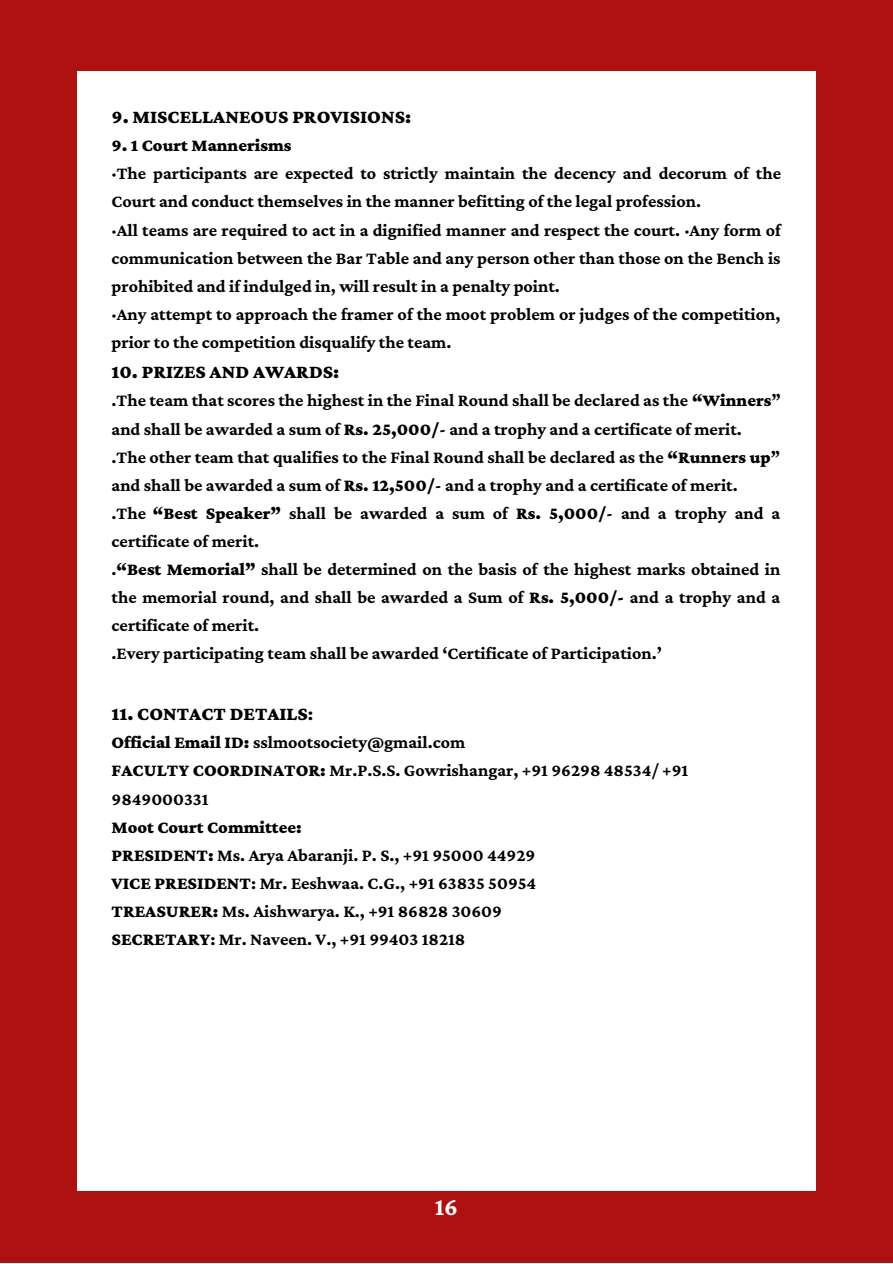
<style>
.page{position:relative;width:893px;height:1264px;background:#fff}
.page>*{position:absolute;margin:0;border:0;box-sizing:border-box;transform-origin:0 0}
.t1{font:700 25.35px "Crimson Pro";color:#fff}
.t2{font:900 19.5px "Crimson Pro";color:#000}
.t3{font:700 18px/28px "Crimson Pro";color:#000}
.t4{font:900 18px "Crimson Pro";color:#000}
.s1{font-weight:900}
.s2{font-weight:700}
</style>
<div class="page">
<div style="left:0;top:0;width:892px;height:1262px;background:#af1010"></div>
<div style="left:77px;top:71px;width:738px;height:1119px;background:#fff"></div>
<p class="t2" style="left:111px;top:106px;width:301px">9. MISCELLANEOUS PROVISIONS:</p>
<p class="t4" style="left:111px;top:135px;width:181px">9. 1 Court Mannerisms</p>
<p class="t3" style="left:111px;top:159px;width:671px">·The participants are expected to strictly maintain the decency and decorum of the Court and conduct themselves in the manner befitting of the legal profession.<br>·All teams are required to act in a dignified manner and respect the court. ·Any form of communication between the Bar Table and any person other than those on the Bench is prohibited and if indulged in, will result in a penalty point.<br>·Any attempt to approach the framer of the moot problem or judges of the competition, prior to the competition disqualify the team.</p>
<p class="t2" style="left:111px;top:361px;width:229px">10. PRIZES AND AWARDS:</p>
<p class="t3" style="left:111px;top:386px;width:671px">.The team that scores the highest in the Final Round shall be declared as the <span class="s1">“Winners</span>” and shall be awarded a sum of <span class="s1">Rs. 25,000/</span>- and a trophy and a certificate of merit.<br>.The other team that qualifies to the Final Round shall be declared as the <span class="s1">“Runners up</span>” and shall be awarded a sum of <span class="s1">Rs. 12,500/</span>- and a trophy and a certificate of merit.<br>.The <span class="s1">“Best Speaker”</span> shall be awarded a sum of <span class="s1">Rs. 5,000/</span>- and a trophy and a certificate of merit.<br>.<span class="s1">“Best Memorial”</span> shall be determined on the basis of the highest marks obtained in the memorial round, and shall be awarded a Sum of <span class="s1">Rs. 5,000/-</span> and a trophy and a certificate of merit.<br>.Every participating team shall be awarded ‘Certificate of Participation.’</p>
<p class="t2" style="left:111px;top:702px;width:203px">11. CONTACT DETAILS<span class="s2">:</span></p>
<p class="t3" style="left:111px;top:728px;width:578px"><span class="s1">Official Email ID:</span> sslmootsociety@gmail.com<br><span class="s1">FACULTY COORDINATOR:</span> Mr.P.S.S. Gowrishangar, +91 96298 48534/ +91<br>9849000331</p>
<p class="t3" style="left:111px;top:812px;width:426px"><span class="s1">Moot Court Committee:<br>PRESIDENT:</span> Ms. Arya Abaranji. P. S., +91 95000 44929<br><span class="s1">VICE PRESIDENT</span>: Mr. Eeshwaa. C.G., +91 63835 50954<br><span class="s1">TREASURER:</span> Ms. Aishwarya. K., +91 86828 30609<br><span class="s1">SECRETARY</span>: Mr. Naveen. V., +91 99403 18218</p>
<h1 class="t1" style="left:434px;top:1191px;width:25px">16</h1>
</div>
